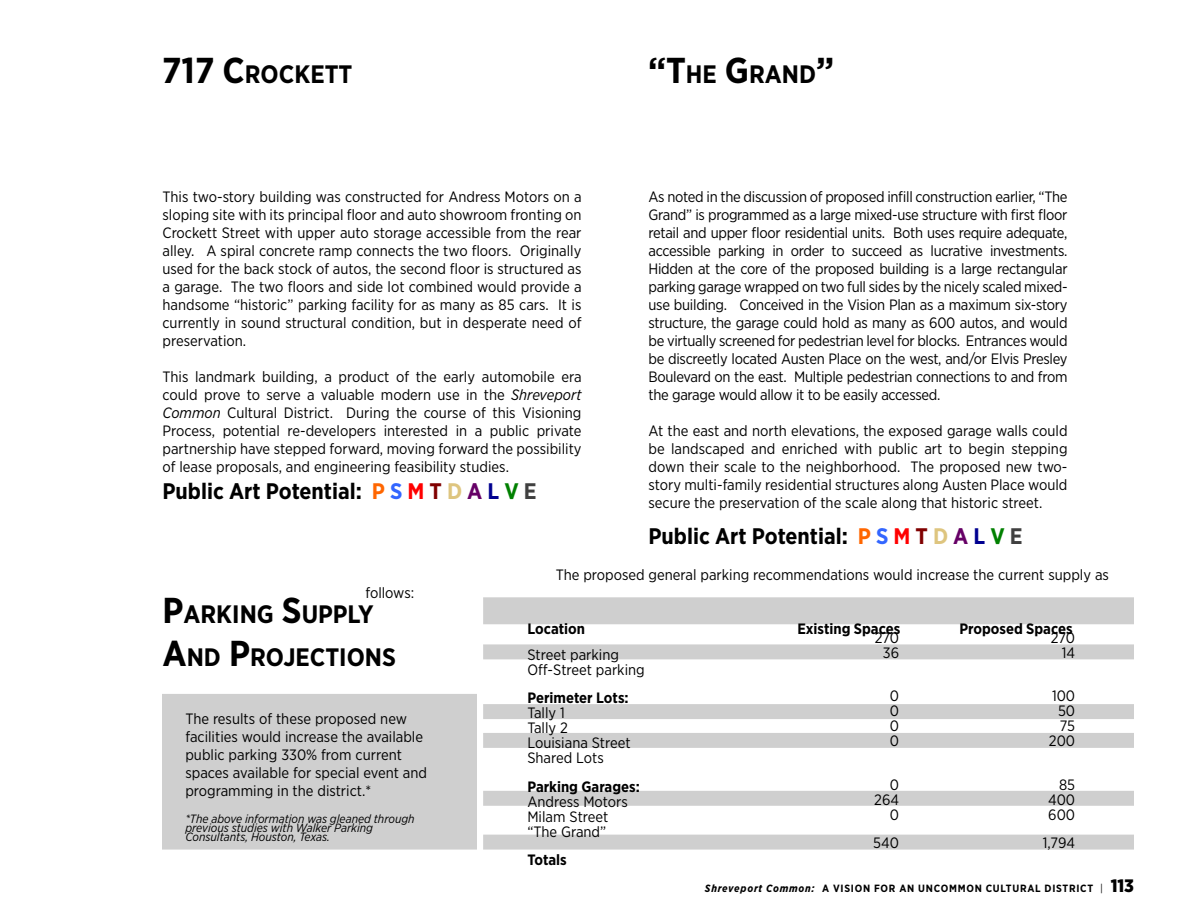
<style>
.page{position:relative;width:1188px;height:918px;background:#fff}
.page>*{position:absolute;margin:0;border:0;box-sizing:border-box;transform-origin:0 0}
.t1{font:700 25.2px/43.2px "Gotham Narrow";color:#000}
.t2{font:700 22.5px "Gotham Narrow";color:#000}
.t3{font:15px/18px "Gotham Narrow";color:#000;text-align:justify}
.t4{font:700 15px "Gotham Narrow";color:#000}
.t5{font:italic 12px/9px "Gotham Narrow";color:#000}
.t6{font:700 10.5px "Gotham Narrow";letter-spacing:.07em;color:#000}
.s1{font-size:36px}
.s2{font-style:italic}
.s3{color:#f60}
.s4{color:#36f}
.s5{color:#f00}
.s6{color:#800000}
.s7{color:#dec57f}
.s8{color:#606}
.s9{color:#000090}
.s10{color:#008000}
.s11{color:#404040}
.s12{font-weight:400}
.s13{font-weight:900;font-size:18px}
</style>
<div class="page">
<div style="left:484px;top:705px;width:649px;height:13px;background:#cfcfcf"></div>
<div style="left:484px;top:734px;width:649px;height:13px;background:#cfcfcf"></div>
<div style="left:484px;top:792px;width:649px;height:13px;background:#cfcfcf"></div>
<div style="left:484px;top:835px;width:649px;height:14px;background:#cfcfcf"></div>
<div style="left:484px;top:598px;width:649px;height:26px;background:#cfcfcf"></div>
<div style="left:163px;top:695px;width:313px;height:154px;background:#cfcfcf"></div>
<div style="left:484px;top:645px;width:649px;height:14px;background:#cfcfcf"></div>
<h1 class="t1" style="left:162px;top:52px;width:192px"><span class="s1">717 C</span>ROCKETT</h1>
<p class="t3" style="left:163px;top:187px;width:421px">This two-story building was constructed for Andress Motors on a sloping site with its principal floor and auto showroom fronting on Crockett Street with upper auto storage accessible from the rear alley. A spiral concrete ramp connects the two floors. Originally used for the back stock of autos, the second floor is structured as a garage. The two floors and side lot combined would provide a handsome “historic” parking facility for as many as 85 cars. It is currently in sound structural condition, but in desperate need of preservation.</p>
<p class="t3" style="left:163px;top:367px;width:421px">This landmark building, a product of the early automobile era could prove to serve a valuable modern use in the <span class="s2">Shreveport Common</span> Cultural District. During the course of this Visioning Process, potential re-developers interested in a public private partnership have stepped forward, moving forward the possibility of lease proposals, and engineering feasibility studies.</p>
<h2 class="t2" style="left:163px;top:476px;width:376px">Public Art Potential: <span class="s3">P</span> <span class="s4">S</span> <span class="s5">M</span> <span class="s6">T</span> <span class="s7">D</span> <span class="s8">A</span> <span class="s9">L</span> <span class="s10">V</span> <span class="s11">E</span></h2>
<h1 class="t1" style="left:648px;top:52px;width:188px"><span class="s1">“T</span>HE <span class="s1">G</span>RAND<span class="s1">”</span></h1>
<p class="t3" style="left:649px;top:187px;width:421px">As noted in the discussion of proposed infill construction earlier, “The Grand” is programmed as a large mixed-use structure with first floor retail and upper floor residential units. Both uses require adequate, accessible parking in order to succeed as lucrative investments.<br>Hidden at the core of the proposed building is a large rectangular parking garage wrapped on two full sides by the nicely scaled mixed&shy;use building. Conceived in the Vision Plan as a maximum six-story structure, the garage could hold as many as 600 autos, and would be virtually screened for pedestrian level for blocks. Entrances would be discreetly located Austen Place on the west, and/or Elvis Presley Boulevard on the east. Multiple pedestrian connections to and from the garage would allow it to be easily accessed.</p>
<p class="t3" style="left:649px;top:421px;width:421px">At the east and north elevations, the exposed garage walls could be landscaped and enriched with public art to begin stepping down their scale to the neighborhood. The proposed new two&shy;story multi-family residential structures along Austen Place would secure the preservation of the scale along that historic street.</p>
<h2 class="t2" style="left:649px;top:521px;width:376px">Public Art Potential: <span class="s3">P</span> <span class="s4">S</span> <span class="s5">M</span> <span class="s6">T</span> <span class="s7">D</span> <span class="s8">A</span> <span class="s9">L</span> <span class="s10">V</span> <span class="s11">E</span></h2>
<p class="t3" style="left:365px;top:584px;width:50px">follows:</p>
<h1 class="t1" style="left:163px;top:592px;width:234px"><span class="s1">P</span>ARKING <span class="s1">S</span>UPPLY<br><span class="s1">A</span>ND <span class="s1">P</span>ROJECTIONS</h1>
<p class="t3" style="left:185px;top:709px;width:243px;text-align:left">The results of these proposed new facilities would increase the available public parking 330% from current spaces available for special event and programming in the district.*</p>
<p class="t5" style="left:185px;top:814px;width:231px">*The above information was gleaned through previous studies with Walker Parking<br>Consultants, Houston, Texas.</p>
<p class="t3" style="left:556px;top:566px;width:555px">The proposed general parking recommendations would increase the current supply as</p>
<p class="t4" style="left:527px;top:619px;width:59px">Location</p>
<p class="t4" style="left:797px;top:619px;width:104px">Existing Spaces</p>
<p class="t4" style="left:959px;top:619px;width:115px">Proposed Spaces</p>
<p class="t3" style="left:527px;top:647px;width:119px;line-height:15px">Street parking<br>Off-Street parking</p>
<p class="t4" style="left:527px;top:688px;width:103px">Perimeter Lots:</p>
<p class="t3" style="left:527px;top:705px;width:105px;line-height:15px;text-align:left">Tally 1<br>Tally 2<br>Louisiana Street<br>Shared Lots</p>
<p class="t4" style="left:527px;top:777px;width:114px">Parking Garages:</p>
<p class="t3" style="left:527px;top:794px;width:102px;line-height:15px;text-align:left">Andress Motors<br>Milam Street “The Grand”</p>
<p class="t4" style="left:527px;top:850px;width:41px">Totals</p>
<p class="t3" style="left:875px;top:630px;width:26px;line-height:15px;text-align:center">270<br>36</p>
<p class="t3" style="left:890px;top:688px;width:11px;line-height:15px">0<br>0<br>0<br>0</p>
<p class="t3" style="left:874px;top:777px;width:26px;line-height:15px;text-align:right">0<br>264<br>0</p>
<p class="t3" style="left:873px;top:834px;width:27px">540</p>
<p class="t3" style="left:1051px;top:630px;width:26px;line-height:15px;text-align:right">270<br>14</p>
<p class="t3" style="left:1049px;top:688px;width:28px;line-height:15px;text-align:right">100<br>50<br>75<br>200</p>
<p class="t3" style="left:1048px;top:777px;width:29px;line-height:15px;text-indent:11px">85<br>400<br>600</p>
<p class="t3" style="left:1043px;top:834px;width:34px">1,794</p>
<p class="t6" style="left:705px;top:881px;width:431px"><span class="s2">Shreveport Common:</span> A VISION FOR AN UNCOMMON CULTURAL DISTRICT <span class="s12">|</span> <span class="s13">113</span></p>
</div>
